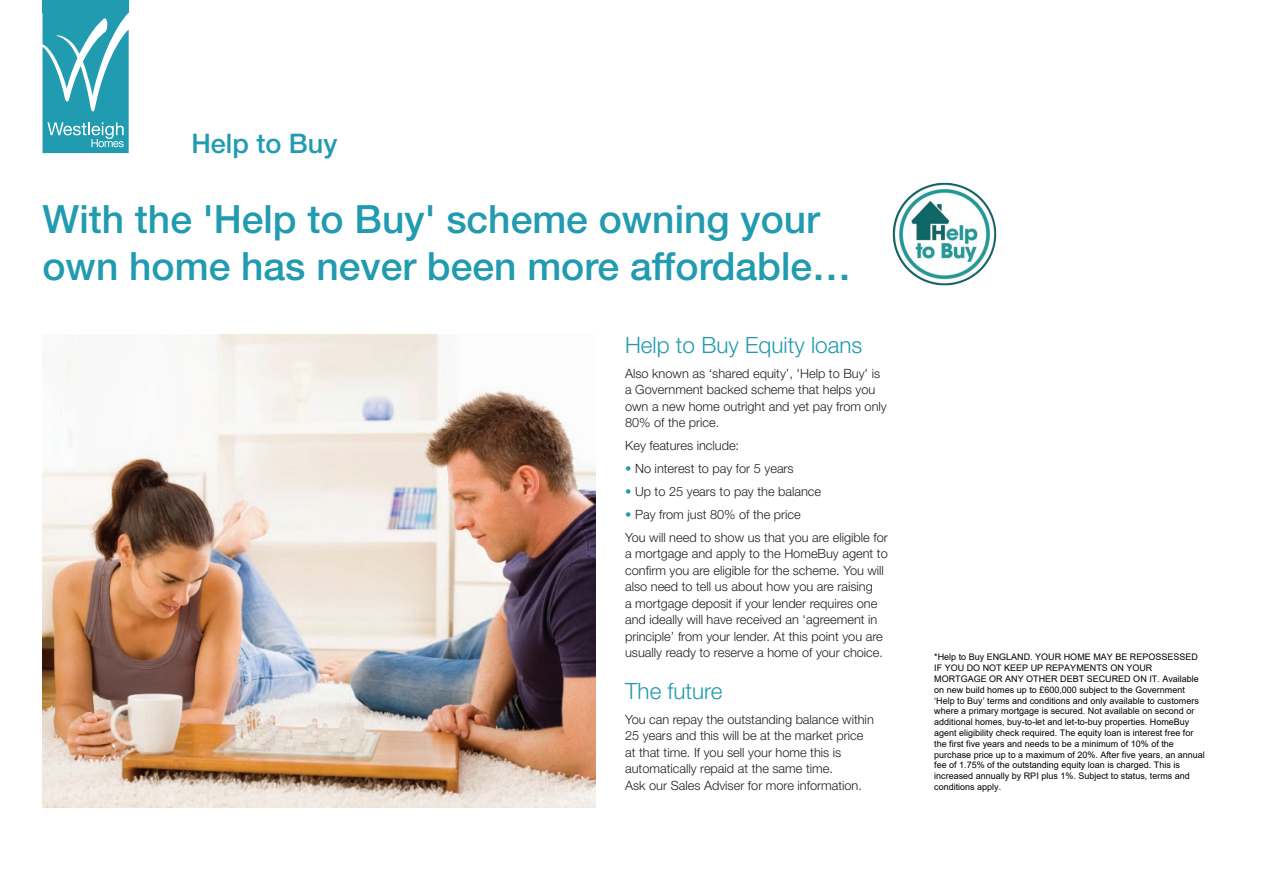
<style>
.page{position:relative;width:1263px;height:893px;background:#fff}
.page>*{position:absolute;margin:0;border:0;box-sizing:border-box;transform-origin:0 0}
.Heading{font:500 39px/46.8px "Helvetica Neue";color:#219baf}
.t1{font:500 27px "Helvetica Neue";color:#219baf}
.Heading-2{font:300 22.5px "Helvetica Neue";color:#219baf}
.Body_Copy{font:300 12.75px/16.5px "Helvetica Neue";color:#231f20}
.t2{font:9px/10.8px "Arial";color:#000}
.s1{color:#219baf}
</style>
<div class="page">
<img style="left:43px;top:335px;width:552px;height:473px">
<svg style="left:43px;top:13px;width:86px;height:140px;background:#49adbd"></svg>
<div style="left:43px;top:0;width:86px;height:13px;background:#219baf"></div>
<img style="left:892px;top:182px;width:105px;height:104px">
<p class="t1" style="left:191px;top:127px;width:148px">Help to Buy</p>
<p class="Heading" style="left:43px;top:196px;width:810px">With the 'Help to Buy' scheme owning your own home has never been more affordable…</p>
<p class="Heading-2" style="left:625px;top:331px;width:239px">Help to Buy Equity loans</p>
<p class="Body_Copy" style="left:625px;top:365px;width:263px">Also known as ‘shared equity’, 'Help to Buy' is a Government backed scheme that helps you own a new home outright and yet pay from only 80% of the price.</p>
<p class="Body_Copy" style="left:625px;top:437px;width:116px">Key features include:</p>
<p class="Body_Copy" style="left:625px;top:460px;width:170px"><span class="s1">•</span> No interest to pay for 5 years</p>
<p class="Body_Copy" style="left:625px;top:483px;width:198px"><span class="s1">•</span> Up to 25 years to pay the balance</p>
<p class="Body_Copy" style="left:625px;top:506px;width:177px"><span class="s1">•</span> Pay from just 80% of the price</p>
<p class="Body_Copy" style="left:625px;top:528px;width:264px">You will need to show us that you are eligible for a mortgage and apply to the HomeBuy agent to confirm you are eligible for the scheme. You will also need to tell us about how you are raising<br>a mortgage deposit if your lender requires one and ideally will have received an ‘agreement in principle’ from your lender. At this point you are usually ready to reserve a home of your choice.</p>
<p class="Heading-2" style="left:625px;top:677px;width:99px">The future</p>
<p class="Body_Copy" style="left:625px;top:711px;width:250px">You can repay the outstanding balance within 25 years and this will be at the market price at that time. If you sell your home this is automatically repaid at the same time.<br>Ask our Sales Adviser for more information.</p>
<p class="t2" style="left:934px;top:652px;width:272px">*Help to Buy ENGLAND. YOUR HOME MAY BE REPOSSESSED IF YOU DO NOT KEEP UP REPAYMENTS ON YOUR MORTGAGE OR ANY OTHER DEBT SECURED ON IT. Available on new build homes up to £600,000 subject to the Government ‘Help to Buy’ terms and conditions and only available to customers where a primary mortgage is secured. Not available on second or additional homes, buy-to-let and let-to-buy properties. HomeBuy agent eligibility check required. The equity loan is interest free for the first five years and needs to be a minimum of 10% of the purchase price up to a maximum of 20%. After five years, an annual fee of 1.75% of the outstanding equity loan is charged. This is increased annually by RPI plus 1%. Subject to status, terms and conditions apply.</p>
</div>
